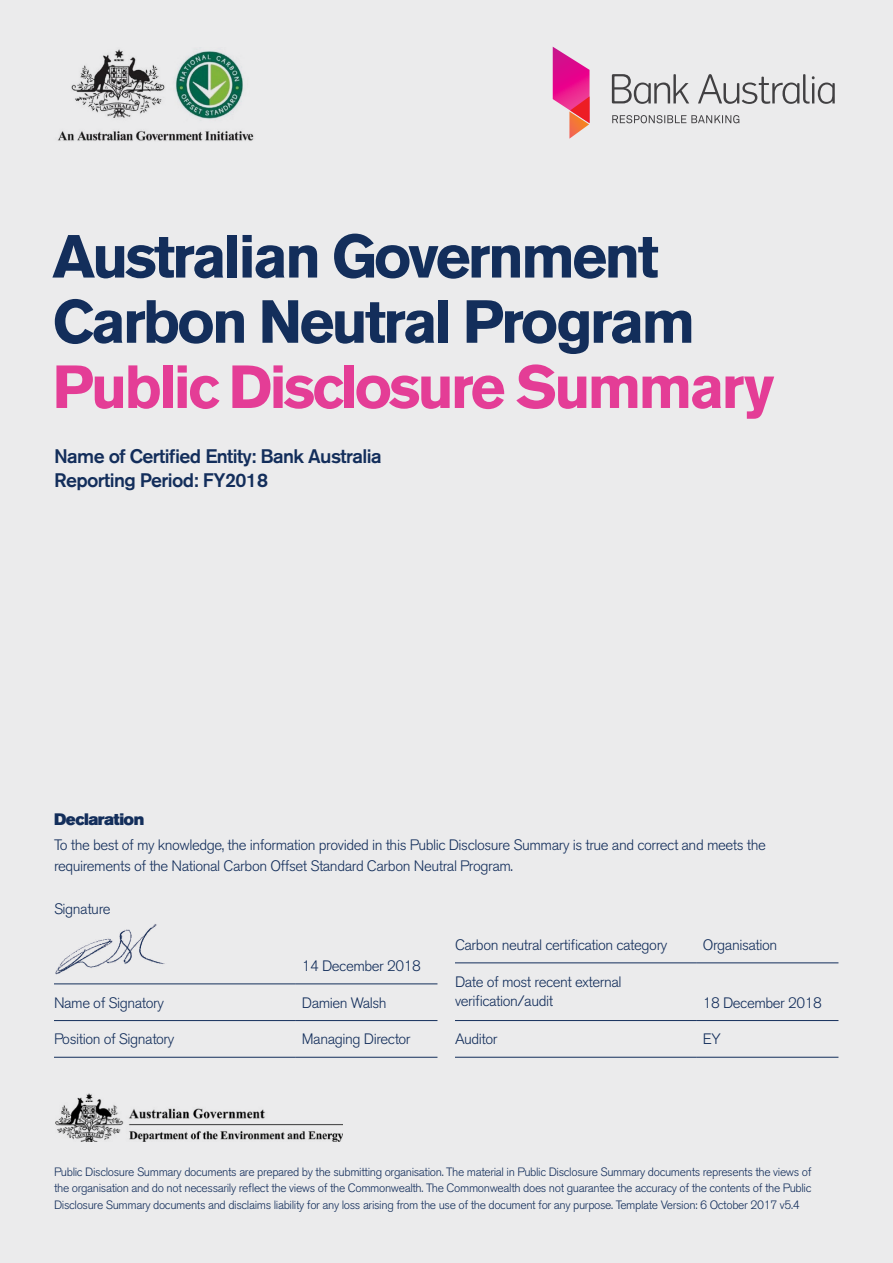
<style>
.page{position:relative;width:893px;height:1263px;background:#ebebec}
.page>*{position:absolute;margin:0;border:0;box-sizing:border-box;transform-origin:0 0}
.t1{font:700 60.15px/65.2px "Akzidenz Grotesk BE";letter-spacing:-.05em;color:#132e5b}
.t2{font:700 60.15px "Akzidenz Grotesk BE";letter-spacing:-.05em;color:#e43d96}
.t3{font:500 19.5px/24px "Akzidenz Grotesk BE";letter-spacing:-.03em;color:#132e5b}
.t4{font:16.5px "Akzidenz Grotesk BE Super";letter-spacing:-.03em;color:#132e5b}
.t5{font:300 15px/21px "Akzidenz Grotesk BE";letter-spacing:-.03em;color:#132e5b}
.t6{font:300 12px/16.5px "Akzidenz Grotesk BE";letter-spacing:-.03em;color:#132e5b;text-align:justify}
</style>
<div class="page">
<svg style="left:612px;top:74px;width:223px;height:30px"></svg>
<svg style="left:612px;top:115px;width:127px;height:8px"></svg>
<svg style="left:553px;top:47px;width:37px;height:92px"></svg>
<img style="left:57px;top:49px;width:197px;height:92px">
<img style="left:56px;top:1093px;width:286px;height:48px">
<hr style="left:54px;top:983px;width:242px;height:1px;background:#132e5b">
<hr style="left:296px;top:983px;width:141px;height:1px;background:#132e5b">
<hr style="left:54px;top:1020px;width:242px;height:1px;background:#132e5b">
<hr style="left:296px;top:1020px;width:141px;height:1px;background:#132e5b">
<hr style="left:54px;top:1057px;width:242px;height:1px;background:#132e5b">
<hr style="left:296px;top:1057px;width:141px;height:1px;background:#132e5b">
<img style="left:55px;top:924px;width:110px;height:51px">
<hr style="left:455px;top:962px;width:242px;height:1px;background:#132e5b">
<hr style="left:697px;top:962px;width:141px;height:1px;background:#132e5b">
<hr style="left:455px;top:1020px;width:242px;height:1px;background:#132e5b">
<hr style="left:697px;top:1020px;width:141px;height:1px;background:#132e5b">
<hr style="left:455px;top:1057px;width:242px;height:1px;background:#132e5b">
<hr style="left:697px;top:1057px;width:141px;height:1px;background:#132e5b">
<h1 class="t1" style="left:52px;top:225px;width:644px">Australian Government<br>Carbon Neutral Program</h1>
<h1 class="t2" style="left:52px;top:352px;width:723px">Public Disclosure Summary</h1>
<h2 class="t3" style="left:54px;top:444px;width:329px">Name of Certified Entity: Bank Australia<br>Reporting Period: FY2018</h2>
<h3 class="t4" style="left:54px;top:809px;width:92px">Declaration</h3>
<p class="t5" style="left:54px;top:834px;width:713px">To the best of my knowledge, the information provided in this Public Disclosure Summary is true and correct and meets the requirements of the National Carbon Offset Standard Carbon Neutral Program.</p>
<p class="t5" style="left:54px;top:898px;width:58px">Signature</p>
<p class="t5" style="left:302px;top:956px;width:120px">14 December 2018</p>
<p class="t5" style="left:54px;top:992px;width:112px">Name of Signatory</p>
<p class="t5" style="left:302px;top:992px;width:86px">Damien Walsh</p>
<p class="t5" style="left:54px;top:1029px;width:122px">Position of Signatory</p>
<p class="t5" style="left:302px;top:1029px;width:110px">Managing Director</p>
<p class="t5" style="left:455px;top:935px;width:214px">Carbon neutral certification category</p>
<p class="t5" style="left:703px;top:935px;width:76px">Organisation</p>
<p class="t5" style="left:455px;top:972px;width:168px;line-height:19.5px">Date of most recent external verification/audit</p>
<p class="t5" style="left:703px;top:992px;width:120px">18 December 2018</p>
<p class="t5" style="left:455px;top:1029px;width:44px">Auditor</p>
<p class="t5" style="left:703px;top:1029px;width:19px">EY</p>
<p class="t6" style="left:54px;top:1164px;width:759px">Public Disclosure Summary documents are prepared by the submitting organisation. The material in Public Disclosure Summary documents represents the views of the organisation and do not necessarily reflect the views of the Commonwealth. The Commonwealth does not guarantee the accuracy of the contents of the Public Disclosure Summary documents and disclaims liability for any loss arising from the use of the document for any purpose. Template Version: 6 October 2017 v5.4</p>
</div>
